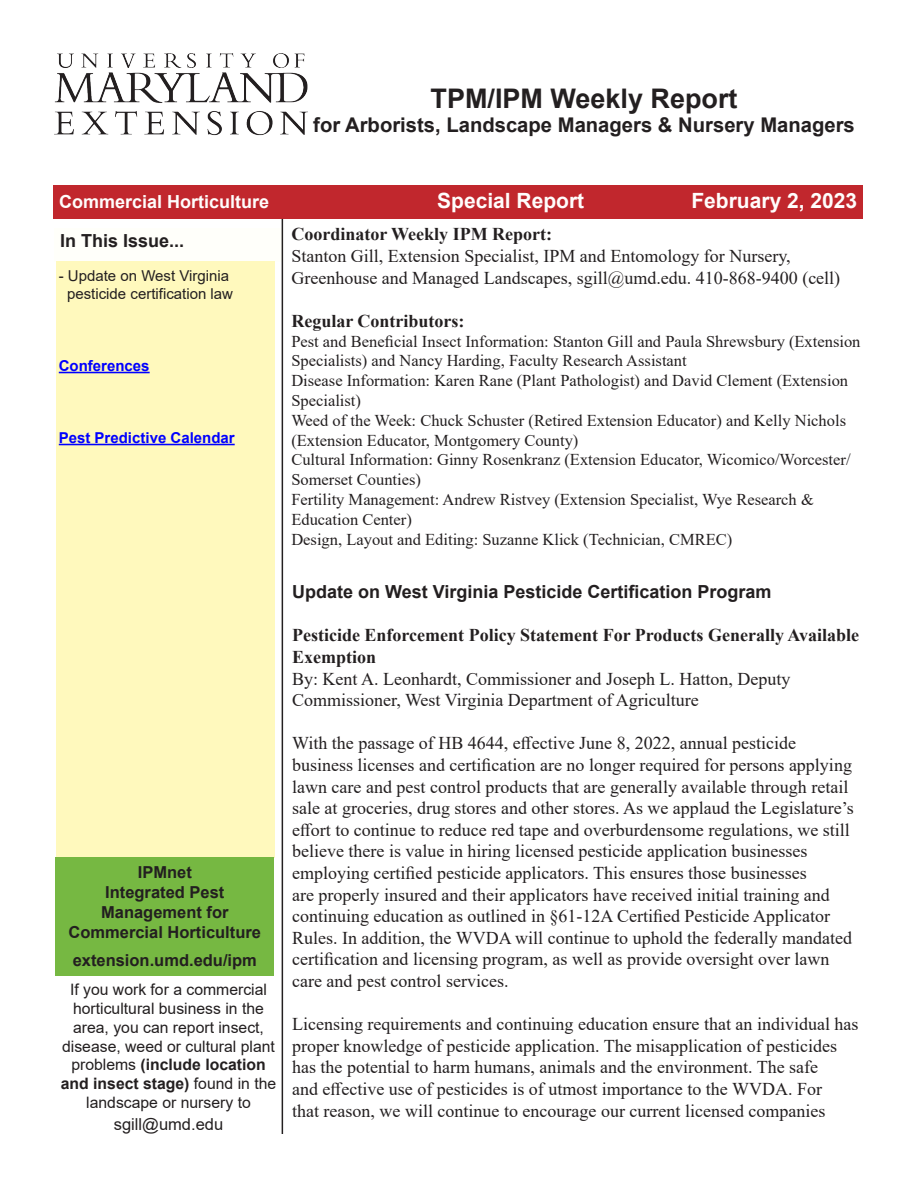
<style>
.page{position:relative;width:918px;height:1188px;background:#fff}
.page>*{position:absolute;margin:0;border:0;box-sizing:border-box;transform-origin:0 0}
.t1{font:700 27px "Arial";color:#231f20}
.t2{font:700 21px "Arial";color:#fffdfc}
.t3{font:700 20.25px "Arial";color:#231f20}
.t4{font:18px/21.6px "Times New Roman";color:#231f20}
.t5{font:700 18px/21.6px "Times New Roman";color:#231f20}
.t6{font:700 18px "Arial";color:#231f20}
.t7{font:700 18px "Arial";color:#fffdfc}
.t8{font:16.5px/19.8px "Times New Roman";color:#231f20}
.t9{font:700 16.5px/19.8px "Arial";color:#231f20}
.t10{font:16.5px "Arial";color:#231f20}
.t11{font:15.75px/18.9px "Arial";color:#231f20;text-align:center}
.t12{font:15px/18px "Arial";color:#231f20;text-align:center}
.t13{font:700 15px "Arial";color:#00f}
.s1{font-weight:700}
</style>
<div class="page">
<div style="left:53px;top:185px;width:810px;height:34px;background:#c1272d"></div>
<div style="left:54px;top:228px;width:228px;height:34px;background:#fffffa"></div>
<hr style="left:282px;top:219px;width:1px;height:915px;background:#231f20">
<img style="left:54px;top:54px;width:254px;height:82px">
<div style="left:56px;top:261px;width:218px;height:596px;background:#fff9bd"></div>
<hr style="left:59px;top:372px;width:91px;height:1px;background:#00f">
<hr style="left:59px;top:444px;width:176px;height:1px;background:#00f">
<div style="left:56px;top:857px;width:218px;height:119px;background:#76b842"></div>
<h1 class="t1" style="left:431px;top:79px;width:309px">TPM/IPM Weekly Report</h1>
<p class="t3" style="left:313px;top:111px;width:543px">for Arborists, Landscape Managers &amp; Nursery Managers</p>
<p class="t7" style="left:59px;top:189px;width:212px">Commercial Horticulture</p>
<p class="t2" style="left:437px;top:186px;width:149px">Special Report</p>
<p class="t2" style="left:691px;top:186px;width:167px">February 2, 2023</p>
<p class="t5" style="left:291px;top:223px;width:262px">Coordinator Weekly IPM Report:</p>
<p class="t4" style="left:291px;top:245px;width:550px">Stanton Gill, Extension Specialist, IPM and Entomology for Nursery,<br>Greenhouse and Managed Landscapes, sgill@umd.edu. 410-868-9400 (cell)</p>
<p class="t5" style="left:291px;top:309px;width:175px">Regular Contributors:</p>
<p class="t8" style="left:291px;top:331px;width:571px">Pest and Beneficial Insect Information: Stanton Gill and Paula Shrewsbury (Extension Specialists) and Nancy Harding, Faculty Research Assistant<br>Disease Information: Karen Rane (Plant Pathologist) and David Clement (Extension Specialist)<br>Weed of the Week: Chuck Schuster (Retired Extension Educator) and Kelly Nichols (Extension Educator, Montgomery County)<br>Cultural Information: Ginny Rosenkranz (Extension Educator, Wicomico/Worcester/ Somerset Counties)<br>Fertility Management: Andrew Ristvey (Extension Specialist, Wye Research &amp; Education Center)<br>Design, Layout and Editing: Suzanne Klick (Technician, CMREC)</p>
<p class="t6" style="left:60px;top:228px;width:126px">In This Issue...</p>
<p class="t12" style="left:59px;top:267px;width:176px">- Update on West Virginia pesticide certification law</p>
<p class="t13" style="left:59px;top:355px;width:92px">Conferences</p>
<p class="t13" style="left:59px;top:427px;width:177px">Pest Predictive Calendar</p>
<p class="t9" style="left:138px;top:863px;width:56px">IPMnet</p>
<p class="t9" style="left:101px;top:882px;width:129px">Integrated Pest<br>Management for</p>
<p class="t9" style="left:69px;top:922px;width:194px">Commercial Horticulture</p>
<p class="t9" style="left:73px;top:951px;width:186px">extension.umd.edu/ipm</p>
<p class="t11" style="left:61px;top:980px;width:217px">If you work for a commercial horticultural business in the area, you can report insect, disease, weed or cultural plant problems <span class="s1">(include location and insect stage)</span> found in the landscape or nursery to</p>
<p class="t10" style="left:114px;top:1113px;width:111px">sgill@umd.edu</p>
<p class="t6" style="left:292px;top:579px;width:481px">Update on West Virginia Pesticide Certification Program</p>
<p class="t5" style="left:292px;top:624px;width:569px">Pesticide Enforcement Policy Statement For Products Generally Available<br>Exemption</p>
<p class="t4" style="left:292px;top:667px;width:500px">By: Kent A. Leonhardt, Commissioner and Joseph L. Hatton, Deputy<br>Commissioner, West Virginia Department of Agriculture</p>
<p class="t4" style="left:292px;top:732px;width:563px">With the passage of HB 4644, effective June 8, 2022, annual pesticide business licenses and certification are no longer required for persons applying lawn care and pest control products that are generally available through retail sale at groceries, drug stores and other stores. As we applaud the Legislature’s effort to continue to reduce red tape and overburdensome regulations, we still</p>
<p class="t4" style="left:292px;top:840px;width:562px">believe there is value in hiring licensed pesticide application businesses employing certified pesticide applicators. This ensures those businesses<br>are properly insured and their applicators have received initial training and continuing education as outlined in §61-12A Certified Pesticide Applicator Rules. In addition, the WVDA will continue to uphold the federally mandated</p>
<p class="t4" style="left:292px;top:948px;width:539px">certification and licensing program, as well as provide oversight over lawn care and pest control services.</p>
<p class="t4" style="left:292px;top:1013px;width:568px">Licensing requirements and continuing education ensure that an individual has proper knowledge of pesticide application. The misapplication of pesticides has the potential to harm humans, animals and the environment. The safe<br>and effective use of pesticides is of utmost importance to the WVDA. For<br>that reason, we will continue to encourage our current licensed companies</p>
</div>
